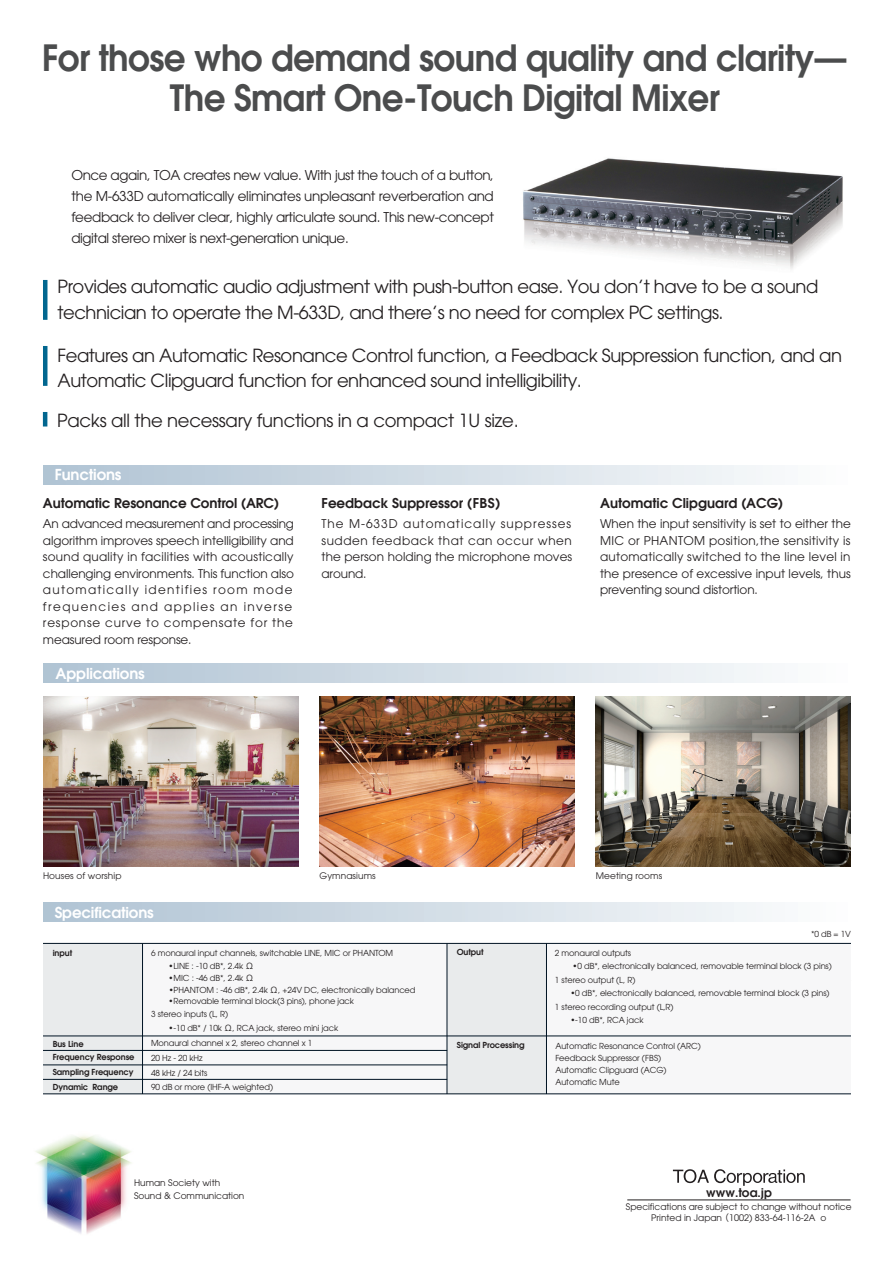
<style>
.page{position:relative;width:894px;height:1264px;background:#fff}
.page>*{position:absolute;margin:0;border:0;box-sizing:border-box;transform-origin:0 0}
.t1{font:600 36px/40.5px "Avant Garde";letter-spacing:-.015em;color:#4b4c4d;text-align:center;scale:.95 1}
.t2{font:18px/25.5px "Avant Garde";letter-spacing:-.025em;color:#231f20}
.t3{font:600 15px "Avant Garde";letter-spacing:-.01em;color:#fff}
.t4{font:13.5px/21px "Avant Garde";letter-spacing:-.03em;color:#231f20;text-align:justify}
.t5{font:600 13.5px "Avant Garde";color:#231f20}
.t6{font:12px/16.5px "Avant Garde";letter-spacing:.005em;color:#231f20;text-align:justify}
.t7{font:600 12px "Avant Garde";color:#231f20}
.t8{font:9px/10.5px "Avant Garde";color:#231f20;text-align:center}
.t9{font:8.25px/13.5px "Avant Garde";letter-spacing:-.01em;color:#231f20}
.t10{font:600 8.25px "Avant Garde";letter-spacing:-.01em;color:#231f20}
.s1{font-family:"Hira Kaku Pro W3 90 pv RKSJ H"}
</style>
<div class="page">
<img style="left:35px;top:1135px;width:97px;height:99px">
<img style="left:523px;top:158px;width:320px;height:111px">
<svg style="left:673px;top:1169px;width:132px;height:17px"></svg>
<hr style="left:43px;top:280px;width:4px;height:40px;background:#01668f">
<hr style="left:43px;top:346px;width:4px;height:40px;background:#01668f">
<hr style="left:43px;top:412px;width:4px;height:14px;background:#01668f">
<hr style="left:627px;top:1200px;width:223px;height:1px;background:#231f20">
<div style="left:43px;top:465px;width:808px;height:19px;background:linear-gradient(to right,#aec2d2,#fcfdfd)"></div>
<div style="left:43px;top:664px;width:808px;height:19px;background:linear-gradient(to right,#aec2d2,#fcfdfd)"></div>
<img style="left:43px;top:696px;width:255px;height:170px">
<img style="left:319px;top:696px;width:255px;height:170px">
<img style="left:596px;top:696px;width:255px;height:170px">
<div style="left:43px;top:943px;width:808px;height:151px;background:#f7f7f8"></div>
<div style="left:43px;top:943px;width:99px;height:151px;background:#e9ebec"></div>
<div style="left:447px;top:943px;width:99px;height:151px;background:#e9ebec"></div>
<hr style="left:43px;top:943px;width:808px;height:1px;background:#001323">
<hr style="left:43px;top:1036px;width:808px;height:1px;background:#001323">
<hr style="left:43px;top:1050px;width:404px;height:1px;background:#001323">
<hr style="left:43px;top:1065px;width:404px;height:1px;background:#001323">
<hr style="left:43px;top:1079px;width:404px;height:1px;background:#001323">
<hr style="left:43px;top:1094px;width:808px;height:1px;background:#001323">
<div style="left:43px;top:903px;width:808px;height:19px;background:linear-gradient(to right,#aec2d2,#fcfdfd)"></div>
<hr style="left:447px;top:943px;width:1px;height:151px;background:#001323">
<hr style="left:142px;top:943px;width:1px;height:151px;background:#001323">
<hr style="left:546px;top:943px;width:1px;height:151px;background:#001323">
<h1 class="t1" style="left:42px;top:40px;width:850px">For those who demand sound quality and clarity—<br>The Smart One-Touch Digital Mixer</h1>
<p class="t4" style="left:71px;top:166px;width:424px">Once again, TOA creates new value. With just the touch of a button, the M-633D automatically eliminates unpleasant reverberation and feedback to deliver clear, highly articulate sound. This new-concept digital stereo mixer is next-generation unique.</p>
<h2 class="t2" style="left:57px;top:275px;width:762px">Provides automatic audio adjustment with push-button ease. You don’t have to be a sound technician to operate the M-633D, and there’s no need for complex PC settings.</h2>
<h2 class="t2" style="left:57px;top:344px;width:786px">Features an Automatic Resonance Control function, a Feedback Suppression function, and an<br>Automatic Clipguard function for enhanced sound intelligibility.</h2>
<h2 class="t2" style="left:57px;top:409px;width:463px">Packs all the necessary functions in a compact 1U size.</h2>
<h3 class="t3" style="left:55px;top:469px;width:68px">Functions</h3>
<h3 class="t5" style="left:43px;top:498px;width:238px">Automatic Resonance Control (ARC)</h3>
<p class="t6" style="left:43px;top:516px;width:252px;text-align:left">An advanced measurement and processing algorithm improves speech intelligibility and sound quality in facilities with acoustically challenging environments. This function also automatically identifies room mode frequencies and applies an inverse response curve to compensate for the measured room response.</p>
<h3 class="t3" style="left:56px;top:667px;width:91px">Applications</h3>
<h3 class="t5" style="left:321px;top:498px;width:181px">Feedback Suppressor (FBS)</h3>
<h3 class="t6" style="left:321px;top:516px;width:252px">The M-633D automatically suppresses sudden feedback that can occur when the person holding the microphone moves around.</h3>
<h3 class="t5" style="left:600px;top:498px;width:185px">Automatic Clipguard (ACG)</h3>
<h3 class="t6" style="left:600px;top:516px;width:252px">When the input sensitivity is set to either the MIC or PHANTOM position,the sensitivity is automatically switched to the line level in the presence of excessive input levels, thus preventing sound distortion.</h3>
<p class="t8" style="left:43px;top:871px;width:80px">Houses of worship</p>
<p class="t8" style="left:319px;top:871px;width:58px">Gymnasiums</p>
<p class="t8" style="left:596px;top:872px;width:68px">Meeting rooms</p>
<h3 class="t3" style="left:55px;top:907px;width:101px">Specifications</h3>
<p class="t10" style="left:53px;top:950px;width:21px">input</p>
<p class="t9" style="left:151px;top:947px;width:244px">6 monaural input channels, switchable LINE, MIC or PHANTOM</p>
<p class="t9" style="left:169px;top:960px;width:86px">•LINE : -10 dB*, 2.4k <span class="s1">Ω</span></p>
<p class="t9" style="left:169px;top:972px;width:87px">•MIC : -46 dB*, 2.4k <span class="s1">Ω</span></p>
<p class="t9" style="left:169px;top:983px;width:248px">•PHANTOM : -46 dB*, 2.4k <span class="s1">Ω</span>, +24V DC, electronically balanced</p>
<p class="t9" style="left:151px;top:995px;width:204px;text-indent:18px">•Removable terminal block(3 pins), phone jack<br>3 stereo inputs (L, R)</p>
<p class="t9" style="left:169px;top:1022px;width:171px">•-10 dB* / 10k <span class="s1">Ω</span>, RCA jack, stereo mini jack</p>
<p class="t10" style="left:457px;top:949px;width:28px">Output</p>
<p class="t9" style="left:811px;top:928px;width:41px">*0 dB = 1V</p>
<p class="t9" style="left:555px;top:946px;width:78px">2 monaural outputs</p>
<p class="t9" style="left:555px;top:960px;width:278px;text-indent:18px">•0 dB*, electronically balanced, removable terminal block (3 pins)<br>1 stereo output (L, R)</p>
<p class="t9" style="left:555px;top:987px;width:276px;text-indent:15px">•0 dB*, electronically balanced, removable terminal block (3 pins)<br>1 stereo recording output (L,R)</p>
<p class="t9" style="left:570px;top:1014px;width:75px">•-10 dB*, RCA jack</p>
<p class="t9" style="left:151px;top:1037px;width:163px">Monaural channel x 2, stereo channel x 1</p>
<p class="t10" style="left:53px;top:1040px;width:32px">Bus Line</p>
<p class="t9" style="left:555px;top:1040px;width:147px;line-height:12px">Automatic Resonance Control (ARC)<br>Feedback Suppressor (FBS)<br>Automatic Clipguard (ACG)<br>Automatic Mute</p>
<p class="t9" style="left:151px;top:1081px;width:124px">90 dB or more (IHF-A weighted)</p>
<p class="t10" style="left:457px;top:1042px;width:69px">Signal Processing</p>
<p class="t10" style="left:53px;top:1054px;width:83px">Frequency Response</p>
<p class="t9" style="left:151px;top:1052px;width:53px">20 Hz - 20 kHz</p>
<p class="t10" style="left:53px;top:1069px;width:82px">Sampling Frequency</p>
<p class="t9" style="left:151px;top:1066px;width:58px">48 kHz / 24 bits</p>
<p class="t10" style="left:53px;top:1084px;width:67px">Dynamic Range</p>
<p class="t8" style="left:134px;top:1178px;width:112px;line-height:12px;text-align:left">Human Society with<br>Sound &amp; Communication</p>
<h3 class="t7" style="left:706px;top:1188px;width:67px">www.toa.jp</h3>
<p class="t8" style="left:626px;top:1202px;width:227px">Specifications are subject to change without notice<br>Printed in Japan <span class="s1">（</span>1002) 833-64-116-2A o</p>
</div>
